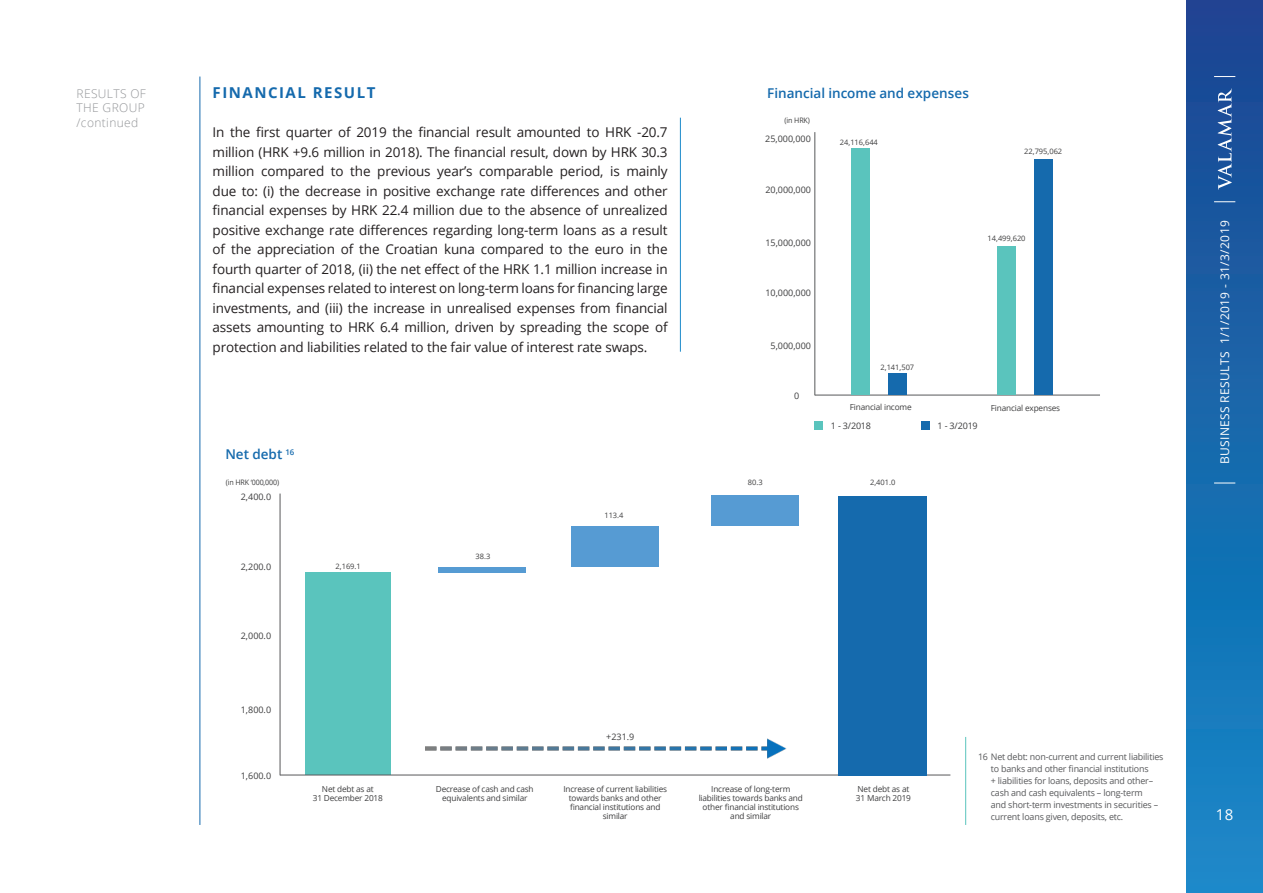
<style>
.page{position:relative;width:1263px;height:893px;background:#fff}
.page>*{position:absolute;margin:0;border:0;box-sizing:border-box;transform-origin:0 0}
.naslov_paragrafa{font:700 15px "Open Sans";letter-spacing:.1em;color:#156aad}
.t1{font:15px "Open Sans";color:#fff}
.Body_text{font:13.5px/19.5px "Open Sans";letter-spacing:-.01em;color:#231f20;text-align:justify}
.Naslov_grafovi{font:600 13.5px "Open Sans";color:#156aad}
.t2{font:12px "Open Sans";letter-spacing:.03em;color:#fff}
.nastavak{font:300 12px/14.4px "Open Sans";letter-spacing:.03em;color:#939598}
.footnote_paragr{font:9px/12px "Open Sans";letter-spacing:-.02em;color:#57585a}
.t3{font:9px "Open Sans";color:#3e3e3f}
.t4{font:8.25px/9px "Open Sans";letter-spacing:-.02em;color:#3e3e3f;text-align:center}
.t5{font:7.5px "Open Sans";color:#3e3e3f}
.t6{font:7.5px "Open Sans";letter-spacing:-.02em;color:#3e3e3f;scale:.95 1}
.t7{font:7.5px "Open Sans";color:#3e3e3f;scale:.95 1}
</style>
<div class="page">
<div style="left:1186px;top:0;width:77px;height:893px;background:linear-gradient(to bottom,#1b4591,#168bc9)"></div>
<svg style="left:1218px;top:88px;width:14px;height:102px"></svg>
<svg style="left:1214px;top:201px;width:21px;height:1px"></svg>
<svg style="left:1214px;top:76px;width:21px;height:1px"></svg>
<svg style="left:1214px;top:483px;width:21px;height:1px"></svg>
<div style="left:305px;top:572px;width:86px;height:203px;background:#5ac4bd"></div>
<hr style="left:200px;top:77px;width:1px;height:748px;background:#156aad">
<hr style="left:280px;top:494px;width:1px;height:281px;background:#57585a">
<hr style="left:280px;top:775px;width:670px;height:1px;background:#57585a">
<img style="left:426px;top:738px;width:361px;height:20px">
<hr style="left:680px;top:118px;width:1px;height:234px;background:#1d8acb">
<hr style="left:965px;top:737px;width:1px;height:88px;background:#5ac4bd">
<div style="left:921px;top:421px;width:9px;height:8px;background:#156aad"></div>
<div style="left:814px;top:421px;width:9px;height:8px;background:#5ac4bd"></div>
<hr style="left:814px;top:132px;width:1px;height:263px;background:#57585a">
<hr style="left:815px;top:395px;width:285px;height:1px;background:#57585a">
<div style="left:997px;top:246px;width:19px;height:149px;background:#5ac4bd"></div>
<div style="left:1034px;top:159px;width:18px;height:236px;background:#156aad"></div>
<div style="left:888px;top:373px;width:19px;height:22px;background:#156aad"></div>
<div style="left:851px;top:148px;width:19px;height:247px;background:#5ac4bd"></div>
<div style="left:711px;top:496px;width:88px;height:30px;background:#569bd3"></div>
<div style="left:571px;top:526px;width:88px;height:41px;background:#569bd3"></div>
<div style="left:839px;top:496px;width:88px;height:279px;background:#156aad"></div>
<div style="left:438px;top:567px;width:87px;height:5px;background:#569bd3"></div>
<p class="nastavak" style="left:77px;top:86px;width:71px">RESULTS OF</p>
<p class="nastavak" style="left:77px;top:101px;width:70px">THE GROUP /continued</p>
<p class="naslov_paragrafa" style="left:213px;top:82px;width:164px">FINANCIAL RESULT</p>
<p class="Naslov_grafovi" style="left:767px;top:84px;width:203px">Financial income and expenses</p>
<p class="Body_text" style="left:213px;top:122px;width:457px">In the first quarter of 2019 the financial result amounted to HRK -20.7 million (HRK +9.6 million in 2018). The financial result, down by HRK 30.3 million compared to the previous year’s comparable period, is mainly due to: (i) the decrease in positive exchange rate differences and other financial expenses by HRK 22.4 million due to the absence of unrealized positive exchange rate differences regarding long-term loans as a result of the appreciation of the Croatian kuna compared to the euro in the fourth quarter of 2018, (ii) the net effect of the HRK 1.1 million increase in financial expenses related to interest on long-term loans for financing large investments, and (iii) the increase in unrealised expenses from financial assets amounting to HRK 6.4 million, driven by spreading the scope of protection and liabilities related to the fair value of interest rate swaps.</p>
<p class="t7" style="left:785px;top:115px;width:28px">(in HRK)</p>
<p class="t3" style="left:765px;top:132px;width:47px">25,000,000</p>
<p class="t5" style="left:840px;top:137px;width:39px">24,116,644</p>
<p class="t3" style="left:765px;top:183px;width:47px">20,000,000</p>
<p class="t3" style="left:765px;top:236px;width:47px">15,000,000</p>
<p class="t3" style="left:765px;top:286px;width:47px">10,000,000</p>
<p class="t3" style="left:770px;top:339px;width:42px">5,000,000</p>
<p class="t3" style="left:794px;top:389px;width:7px">0</p>
<p class="t5" style="left:880px;top:363px;width:35px">2,141,507</p>
<p class="t5" style="left:1024px;top:146px;width:39px">22,795,062</p>
<p class="t5" style="left:987px;top:233px;width:39px">14,499,620</p>
<p class="t4" style="left:850px;top:403px;width:63px">Financial income</p>
<p class="t4" style="left:991px;top:403px;width:71px">Financial expenses</p>
<p class="Naslov_grafovi" style="left:225px;top:445px;width:71px">Net debt <sup>16</sup></p>
<p class="t6" style="left:226px;top:477px;width:58px">(in HRK ‘000,000)</p>
<p class="t3" style="left:241px;top:491px;width:32px">2,400.0</p>
<p class="t3" style="left:241px;top:560px;width:32px">2,200.0</p>
<p class="t3" style="left:241px;top:630px;width:32px">2,000.0</p>
<p class="t5" style="left:336px;top:561px;width:27px">2,169.1</p>
<p class="t3" style="left:241px;top:704px;width:32px">1,800.0</p>
<p class="t3" style="left:241px;top:769px;width:32px">1,600.0</p>
<p class="t4" style="left:322px;top:784px;width:53px">Net debt as at</p>
<p class="t4" style="left:313px;top:793px;width:72px">31 December 2018</p>
<p class="t5" style="left:476px;top:551px;width:16px">38.3</p>
<p class="t5" style="left:604px;top:510px;width:21px">113.4</p>
<p class="t3" style="left:606px;top:731px;width:30px">+231.9</p>
<p class="t5" style="left:748px;top:477px;width:16px">80.3</p>
<p class="t3" style="left:831px;top:420px;width:42px">1 - 3/2018</p>
<p class="t3" style="left:938px;top:420px;width:42px">1 - 3/2019</p>
<p class="t5" style="left:870px;top:477px;width:27px">2,401.0</p>
<p class="t4" style="left:436px;top:784px;width:99px">Decrease of cash and cash equivalents and similar</p>
<p class="t4" style="left:563px;top:784px;width:105px">Increase of current liabilities towards banks and other financial institutions and similar</p>
<p class="t4" style="left:699px;top:784px;width:106px">Increase of long-term liabilities towards banks and other financial institutions and similar</p>
<p class="t4" style="left:857px;top:784px;width:53px">Net debt as at</p>
<p class="t4" style="left:856px;top:793px;width:57px">31 March 2019</p>
<p class="footnote_paragr" style="left:991px;top:750px;width:174px;text-indent:-13px">16 Net debt: non-current and current liabilities to banks and other financial institutions<br>+ liabilities for loans, deposits and other– cash and cash equivalents – long-term<br>and short-term investments in securities – current loans given, deposits, etc.</p>
<p class="t2" style="left:1217px;top:464px;width:245px;rotate:-90deg">BUSINESS RESULTS 1/1/2019 - 31/3/2019</p>
<p class="t1" style="left:1216px;top:804px;width:19px">18</p>
</div>
